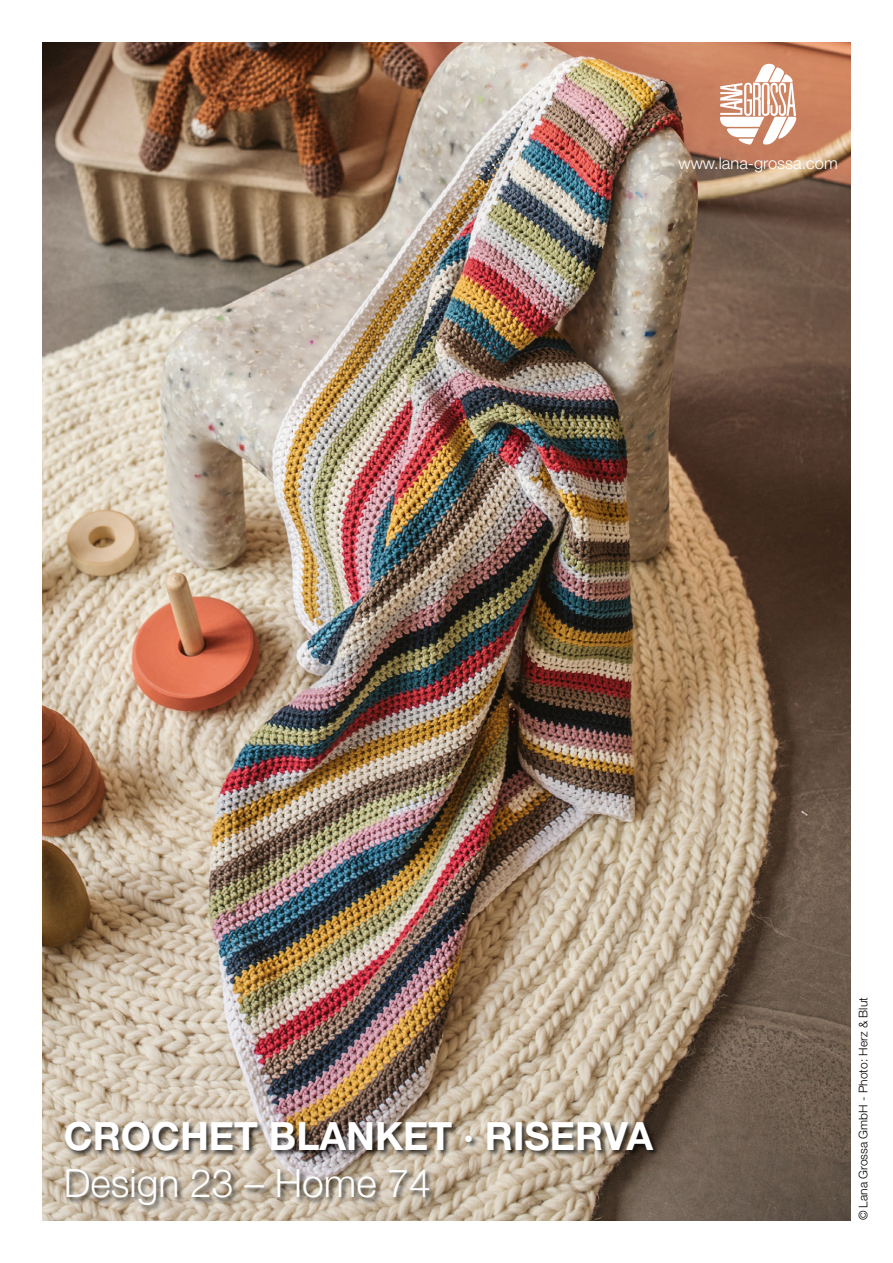
<style>
.page{position:relative;width:893px;height:1263px;background:#fff}
.page>*{position:absolute;margin:0;border:0;box-sizing:border-box;transform-origin:0 0}
.t1{font:700 39px "Helvetica Neue LT";color:#fff}
.t2{font:300 39px "Helvetica Neue LT";color:#fff}
.t3{font:300 16.5px "Helvetica Neue LT";color:#fff}
.t4{font:300 12px "Helvetica Neue LT";color:#000}
</style>
<div class="page">
<img style="left:43px;top:43px;width:807px;height:1177px">
<div style="left:64px;top:1120px;width:596px;height:92px;background:#000;opacity:.75"></div>
<svg style="left:720px;top:63px;width:78px;height:82px"></svg>
<h2 class="t3" style="left:678px;top:153px;width:161px">www.lana-grossa.com</h2>
<h1 class="t1" style="left:64px;top:1112px;width:591px">CROCHET BLANKET · RISERVA</h1>
<h1 class="t2" style="left:64px;top:1159px;width:369px">Design 23 – Home 74</h1>
<p class="t4" style="left:856px;top:1220px;width:224px;rotate:-90deg">© Lana Grossa GmbH - Photo: Herz &amp; Blut</p>
</div>
